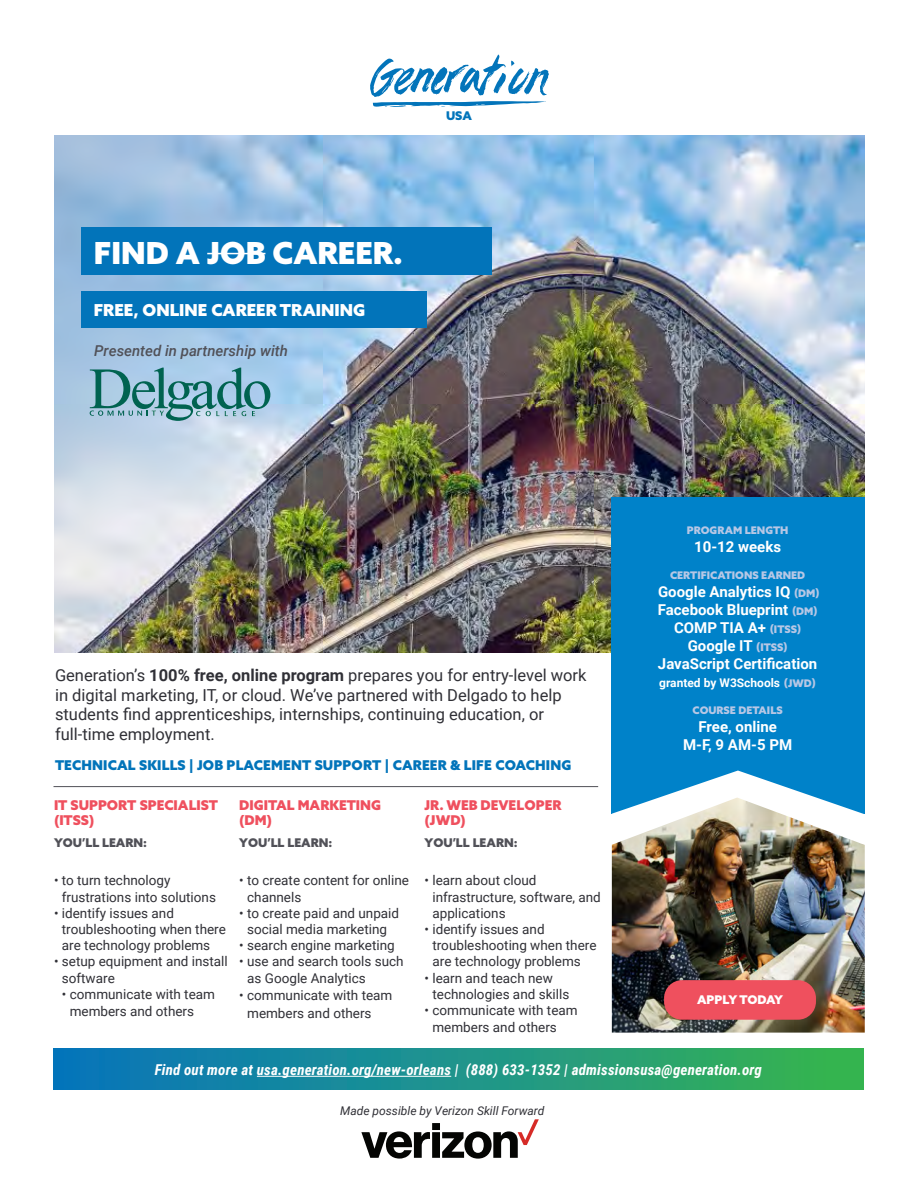
<style>
.page{position:relative;width:918px;height:1188px;background:#fff}
.page>*{position:absolute;margin:0;border:0;box-sizing:border-box;transform-origin:0 0}
.t1{font:900 30.45px "Azo Sans";color:#fff}
.body{font:16.5px/19.5px "Roboto";color:#303036}
.Heading{font:900 16.5px "Azo Sans";color:#fff}
.body-2{font:700 15px/18px "Roboto";color:#fff;text-align:center}
.Outro{font:italic 700 15px "Roboto Condensed";letter-spacing:.01em;color:#fff}
.t2{font:15px "Roboto Condensed";letter-spacing:.01em;color:#fff}
.Heading-2{font:italic 500 15px "Roboto";color:#515158}
.t3{font:13.5px/16.2px "Roboto";color:#303036}
.t4{font:900 13.5px/15.3px "Azo Sans";color:#ef505e}
.t5{font:900 13.5px "Azo Sans";letter-spacing:.01em;color:#0274ba}
.t6{font:900 12px "Azo Sans";color:#515158}
.body-3{font:italic 12px "Roboto";color:#303036}
.body-4{font:700 12px "Roboto";color:#fff}
.Heading-3{font:900 12px "Azo Sans";letter-spacing:-.01em;color:#fff}
.t7{font:900 12px "Azo Sans";color:#0274ba}
.body-5{font:900 10.5px "Azo Sans";color:#b7c7e5}
.s1{font-weight:700}
.s2{font-family:"Azo Sans";font-weight:900;font-size:10.5px;color:#b7c7e5}
</style>
<div class="page">
<div style="left:54px;top:1049px;width:810px;height:41px;background:linear-gradient(to right,#0774c1,#38b550)"></div>
<hr style="left:257px;top:1076px;width:194px;height:1px;background:#fff">
<hr style="left:54px;top:786px;width:544px;height:1px;background:#515158">
<svg style="left:361px;top:1119px;width:178px;height:40px"></svg>
<img style="left:54px;top:135px;width:811px;height:517px">
<svg style="left:370px;top:54px;width:179px;height:53px"></svg>
<div style="left:81px;top:291px;width:345px;height:36px;background:#0274ba"></div>
<div style="left:81px;top:227px;width:410px;height:48px;background:#0274ba"></div>
<hr style="left:207px;top:253px;width:58px;height:1px;background:#fff">
<div style="left:612px;top:497px;width:253px;height:317px;background:#0082c9"></div>
<svg style="left:658px;top:771px;width:160px;height:27px"></svg>
<img style="left:612px;top:798px;width:253px;height:235px">
<svg style="left:90px;top:368px;width:180px;height:53px;background:#81b1bf"></svg>
<div style="left:664px;top:980px;width:152px;height:40px;background:#ef505e;border-radius:18px"></div>
<p class="t7" style="left:446px;top:108px;width:27px">USA</p>
<p class="t1" style="left:94px;top:232px;width:311px">FIND A JOB CAREER.</p>
<p class="Heading" style="left:94px;top:299px;width:273px">FREE, ONLINE CAREER TRAINING</p>
<p class="Heading-2" style="left:94px;top:340px;width:195px">Presented in partnership with</p>
<p class="body" style="left:55px;top:665px;width:533px">Generation’s <span class="s1">100% free, online program</span> prepares you for entry-level work in digital marketing, IT, or cloud. We’ve partnered with Delgado to help students find apprenticeships, internships, continuing education, or</p>
<p class="body" style="left:55px;top:724px;width:161px">full-time employment.</p>
<p class="t5" style="left:55px;top:756px;width:518px">TECHNICAL SKILLS | JOB PLACEMENT SUPPORT | CAREER &amp; LIFE COACHING</p>
<p class="t4" style="left:54px;top:797px;width:166px">IT SUPPORT SPECIALIST (ITSS)</p>
<p class="t6" style="left:54px;top:834px;width:95px">YOU’LL LEARN:</p>
<p class="t3" style="left:62px;top:872px;width:156px;text-indent:-8px">• to turn technology frustrations into solutions</p>
<p class="t3" style="left:62px;top:904px;width:166px;text-indent:-8px">• identify issues and troubleshooting when there are technology problems</p>
<p class="t3" style="left:62px;top:953px;width:167px;text-indent:-8px">• setup equipment and install software</p>
<p class="t3" style="left:70px;top:985px;width:147px;line-height:17.1px;text-indent:-8px">• communicate with team members and others</p>
<p class="t4" style="left:239px;top:797px;width:143px">DIGITAL MARKETING (DM)</p>
<p class="t6" style="left:239px;top:834px;width:95px">YOU’LL LEARN:</p>
<p class="t3" style="left:247px;top:872px;width:163px;text-indent:-8px">• to create content for online channels</p>
<p class="t3" style="left:239px;top:904px;width:161px;text-align:center">• to create paid and unpaid social media marketing</p>
<p class="t3" style="left:239px;top:937px;width:157px">• search engine marketing</p>
<p class="t3" style="left:247px;top:952px;width:158px;line-height:17.1px;text-indent:-8px">• use and search tools such as Google Analytics</p>
<p class="t3" style="left:247px;top:985px;width:147px;line-height:18px;text-indent:-8px">• communicate with team members and others</p>
<p class="t4" style="left:425px;top:797px;width:138px">JR. WEB DEVELOPER (JWD)</p>
<p class="t6" style="left:425px;top:834px;width:95px">YOU’LL LEARN:</p>
<p class="t3" style="left:432px;top:872px;width:170px;text-indent:-8px">• learn about cloud infrastructure, software, and applications</p>
<p class="t3" style="left:432px;top:921px;width:166px;text-indent:-8px">• identify issues and troubleshooting when there are technology problems</p>
<p class="t3" style="left:432px;top:969px;width:138px;text-indent:-8px">• learn and teach new technologies and skills</p>
<p class="t3" style="left:432px;top:1001px;width:147px;line-height:17.1px;text-indent:-8px">• communicate with team members and others</p>
<p class="body-5" style="left:687px;top:523px;width:103px">PROGRAM LENGTH</p>
<p class="body-2" style="left:694px;top:537px;width:88px">10-12 weeks</p>
<p class="body-5" style="left:670px;top:568px;width:137px">CERTIFICATIONS EARNED</p>
<p class="body-2" style="left:658px;top:582px;width:163px">Google Analytics IQ <span class="s2">(DM)<br></span>Facebook Blueprint <span class="s2">(DM)<br></span>COMP TIA A+ <span class="s2">(ITSS)<br></span>Google IT <span class="s2">(ITSS)<br></span>JavaScript Certification</p>
<p class="body-4" style="left:659px;top:674px;width:158px">granted by W3Schools <span class="s2">(JWD)</span></p>
<p class="body-5" style="left:693px;top:703px;width:92px">COURSE DETAILS</p>
<p class="body-2" style="left:683px;top:717px;width:111px">Free, online<br>M-F, 9 AM-5 PM</p>
<p class="Heading-3" style="left:692px;top:986px;width:88px">APPLY TODAY</p>
<p class="Heading-3" style="left:697px;top:992px;width:88px">APPLY TODAY</p>
<p class="Outro" style="left:155px;top:1059px;width:609px">Find out more at usa.generation.org/new-orleans | (888) 633-1352 | admissionsusa@ge eration.org</p>
<p class="t2" style="left:202px;top:1060px;width:517px">Find out more at USa.generation.org/NYC/DM | (718) 801-8970 | nyc@generation.org</p>
<p class="body-3" style="left:340px;top:1103px;width:206px">Made possible by Verizon Skill Forward</p>
</div>
